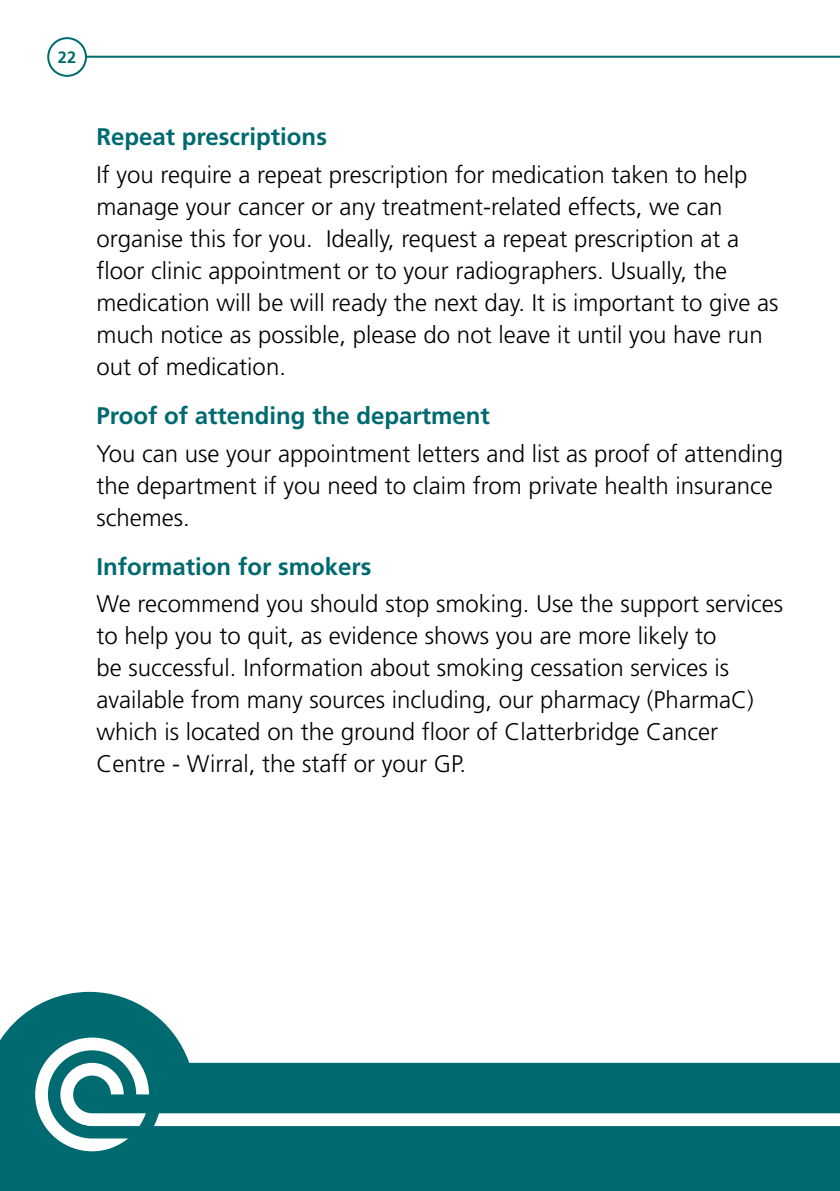
<style>
.page{position:relative;width:840px;height:1191px;background:#fff}
.page>*{position:absolute;margin:0;border:0;box-sizing:border-box;transform-origin:0 0}
.t1{font:300 24px/32px "Frutiger";color:#000}
.t2{font:700 24px "Frutiger";color:#006a71}
.t3{font:700 16.4px "Frutiger";color:#006a71}
</style>
<div class="page">
<svg style="left:0;top:992px;width:839px;height:199px;fill:#006a71"></svg>
<hr style="left:67px;top:56px;width:772px;height:2px;background:#006a71">
<div style="left:48px;top:38px;width:38px;height:38px;background:#fff;border-radius:50%"></div>
<div style="left:47px;top:37px;width:40px;height:40px;border:2px solid #006a71;border-radius:50%"></div>
<svg style="left:35px;top:1037px;width:804px;height:114px"></svg>
<p class="t3" style="left:58px;top:48px;width:20px">22</p>
<p class="t2" style="left:96px;top:123px;width:232px">Repeat prescriptions</p>
<p class="t1" style="left:96px;top:158px;width:683px">If you require a repeat prescription for medication taken to help manage your cancer or any treatment-related effects, we can organise this for you. Ideally, request a repeat prescription at a floor clinic appointment or to your radiographers. Usually, the medication will be will ready the next day. It is important to give as much notice as possible, please do not leave it until you have run out of medication.</p>
<p class="t2" style="left:96px;top:401px;width:395px">Proof of attending the department</p>
<p class="t1" style="left:96px;top:437px;width:688px">You can use your appointment letters and list as proof of attending the department if you need to claim from private health insurance schemes.</p>
<p class="t2" style="left:96px;top:552px;width:276px">Information for smokers</p>
<p class="t1" style="left:96px;top:588px;width:687px">We recommend you should stop smoking. Use the support services to help you to quit, as evidence shows you are more likely to<br>be successful. Information about smoking cessation services is available from many sources including, our pharmacy (PharmaC) which is located on the ground floor of Clatterbridge Cancer Centre - Wirral, the staff or your GP.</p>
</div>
